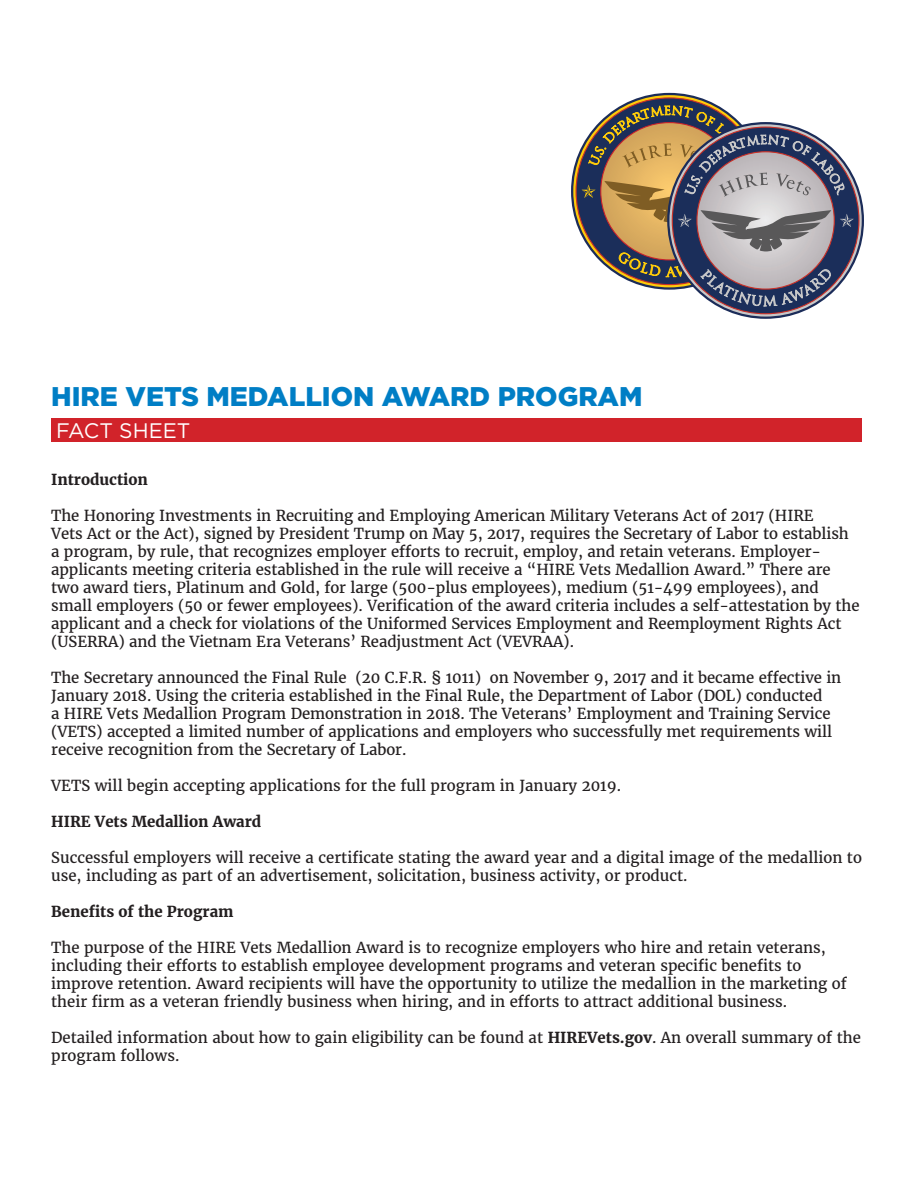
<style>
.page{position:relative;width:918px;height:1188px;background:#fff}
.page>*{position:absolute;margin:0;border:0;box-sizing:border-box;transform-origin:0 0}
.t1{font:900 27px "Gotham";color:#007ec5}
.t2{font:21px "Gotham";color:#fff}
.t3{font:15px/18px "Merriweather";letter-spacing:-.005em;color:#231f20}
.t4{font:700 15px "Merriweather";color:#231f20}
.s1{font-weight:700}
</style>
<div class="page">
<div style="left:51px;top:418px;width:811px;height:24px;background:#d1232a"></div>
<svg style="left:571px;top:93px;width:293px;height:226px"></svg>
<p class="t1" style="left:51px;top:378px;width:593px">HIRE VETS MEDALLION AWARD PROGRAM</p>
<p class="t2" style="left:56px;top:417px;width:136px">FACT SHEET</p>
<p class="t4" style="left:51px;top:470px;width:98px">Introduction</p>
<p class="t3" style="left:51px;top:506px;width:810px">The Honoring Investments in Recruiting and Employing American Military Veterans Act of 2017 (HIRE<br>Vets Act or the Act), signed by President Trump on May 5, 2017, requires the Secretary of Labor to establish a program, by rule, that recognizes employer efforts to recruit, employ, and retain veterans. Employer&shy;applicants meeting criteria established in the rule will receive a “HIRE Vets Medallion Award.” There are two award tiers, Platinum and Gold, for large (500-plus employees), medium (51-499 employees), and small employers (50 or fewer employees). Verification of the award criteria includes a self-attestation by the applicant and a check for violations of the Uniformed Services Employment and Reemployment Rights Act (USERRA) and the Vietnam Era Veterans’ Readjustment Act (VEVRAA).</p>
<p class="t3" style="left:51px;top:668px;width:792px">The Secretary announced the Final Rule (20 C.F.R. § 1011) on November 9, 2017 and it became effective in January 2018. Using the criteria established in the Final Rule, the Department of Labor (DOL) conducted<br>a HIRE Vets Medallion Program Demonstration in 2018. The Veterans’ Employment and Training Service (VETS) accepted a limited number of applications and employers who successfully met requirements will receive recognition from the Secretary of Labor.</p>
<p class="t3" style="left:51px;top:776px;width:571px">VETS will begin accepting applications for the full program in January 2019.</p>
<p class="t4" style="left:51px;top:812px;width:212px">HIRE Vets Medallion Award</p>
<p class="t3" style="left:51px;top:848px;width:812px">Successful employers will receive a certificate stating the award year and a digital image of the medallion to use, including as part of an advertisement, solicitation, business activity, or product.</p>
<p class="t4" style="left:51px;top:902px;width:184px">Benefits of the Program</p>
<p class="t3" style="left:51px;top:938px;width:797px">The purpose of the HIRE Vets Medallion Award is to recognize employers who hire and retain veterans, including their efforts to establish employee development programs and veteran specific benefits to improve retention. Award recipients will have the opportunity to utilize the medallion in the marketing of their firm as a veteran friendly business when hiring, and in efforts to attract additional business.</p>
<p class="t3" style="left:51px;top:1028px;width:811px">Detailed information about how to gain eligibility can be found at <span class="s1">HIREVets.gov</span>. An overall summary of the program follows.</p>
</div>
